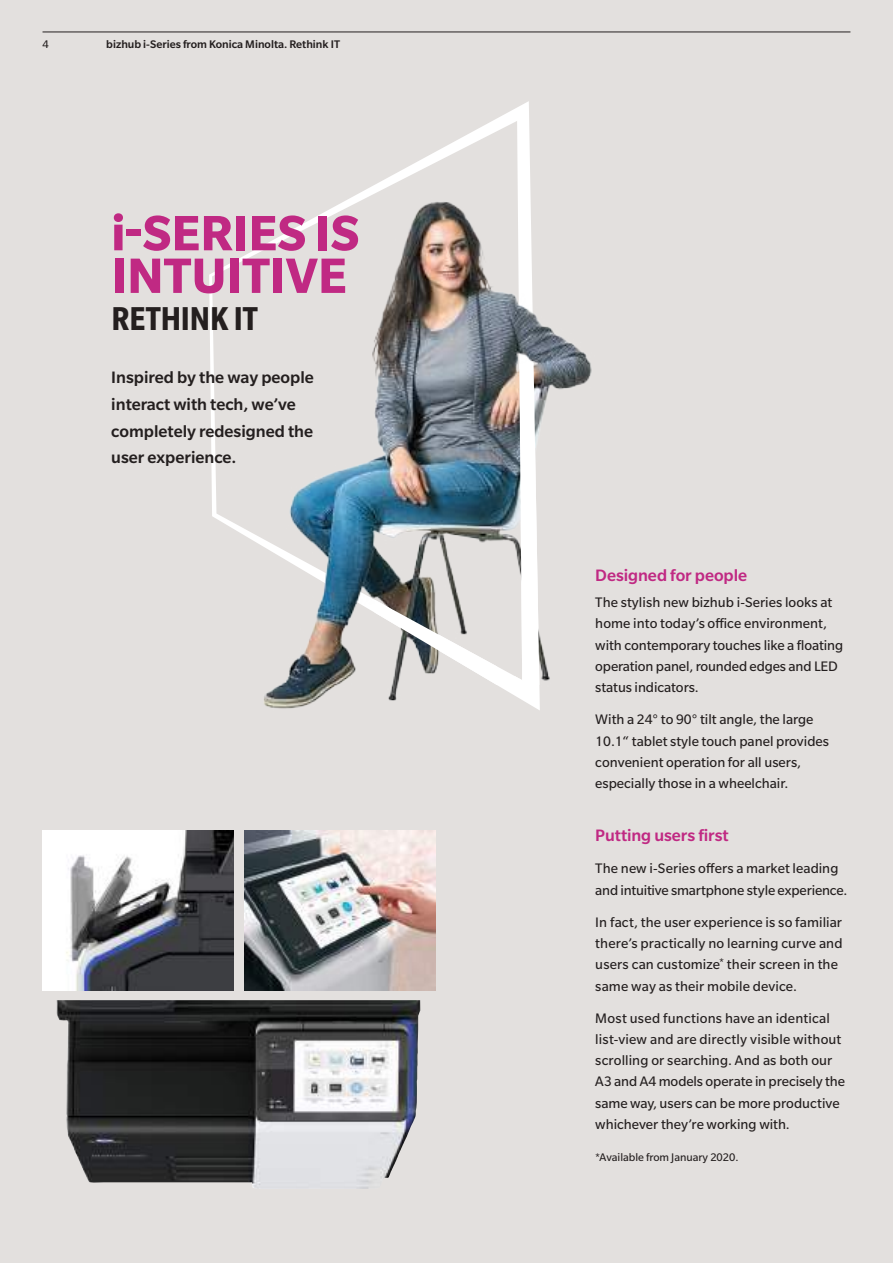
<style>
.page{position:relative;width:893px;height:1263px;background:#e3e0de}
.page>*{position:absolute;margin:0;border:0;box-sizing:border-box;transform-origin:0 0}
.t1{font:700 54px/42.6px "Slate Pro";color:#c02983}
.t2{font:700 condensed 36px "Slate Pro";letter-spacing:-.005em;color:#241f1f}
.t3{font:500 18px/26.7px "Slate Pro";color:#241f1f}
.t4{font:500 18px "Slate Pro";letter-spacing:-.005em;color:#c02983}
.t5{font:15px/21.3px "Slate Pro";color:#241f1f}
.t6{font:500 12px "Slate Pro";color:#241f1f}
.t7{font:12px "Slate Pro";color:#241f1f}
</style>
<div class="page">
<img style="left:43px;top:831px;width:191px;height:159px">
<img style="left:244px;top:831px;width:192px;height:159px">
<img style="left:57px;top:1000px;width:363px;height:189px">
<svg style="left:209px;top:101px;width:322px;height:432px"></svg>
<img style="left:240px;top:186px;width:352px;height:524px">
<svg style="left:514px;top:363px;width:25px;height:322px"></svg>
<svg style="left:374px;top:600px;width:123px;height:85px"></svg>
<hr style="left:43px;top:32px;width:807px;height:1px;background:#241f1f">
<p class="t7" style="left:43px;top:38px;width:8px">4</p>
<p class="t6" style="left:106px;top:38px;width:235px">bizhub i-Series from Konica Minolta. Rethink IT</p>
<h1 class="t1" style="left:111px;top:211px;width:250px">i-SERIES IS<br>INTUITIVE</h1>
<h2 class="t2" style="left:112px;top:300px;width:148px">RETHINK IT</h2>
<p class="t3" style="left:111px;top:364px;width:204px">Inspired by the way people interact with tech, we’ve completely redesigned the user experience.</p>
<p class="t4" style="left:595px;top:565px;width:153px">Designed for people</p>
<p class="t5" style="left:595px;top:592px;width:249px">The stylish new bizhub i-Series looks at home into today’s office environment, with contemporary touches like a floating operation panel, rounded edges and LED status indicators.</p>
<p class="t5" style="left:595px;top:709px;width:235px">With a 24° to 90° tilt angle, the large 10.1“ tablet style touch panel provides convenient operation for all users, especially those in a wheelchair.</p>
<p class="t4" style="left:595px;top:826px;width:135px">Putting users first</p>
<p class="t5" style="left:595px;top:858px;width:254px">The new i-Series offers a market leading and intuitive smartphone style experience.</p>
<p class="t5" style="left:595px;top:911px;width:249px">In fact, the user experience is so familiar there’s practically no learning curve and users can customize<sup>*</sup> their screen in the same way as their mobile device.</p>
<p class="t5" style="left:595px;top:1007px;width:251px">Most used functions have an identical list-view and are directly visible without scrolling or searching. And as both our A3 and A4 models operate in precisely the same way, users can be more productive whichever they’re working with.</p>
<p class="t7" style="left:595px;top:1151px;width:145px">*Available from January 2020.</p>
</div>
